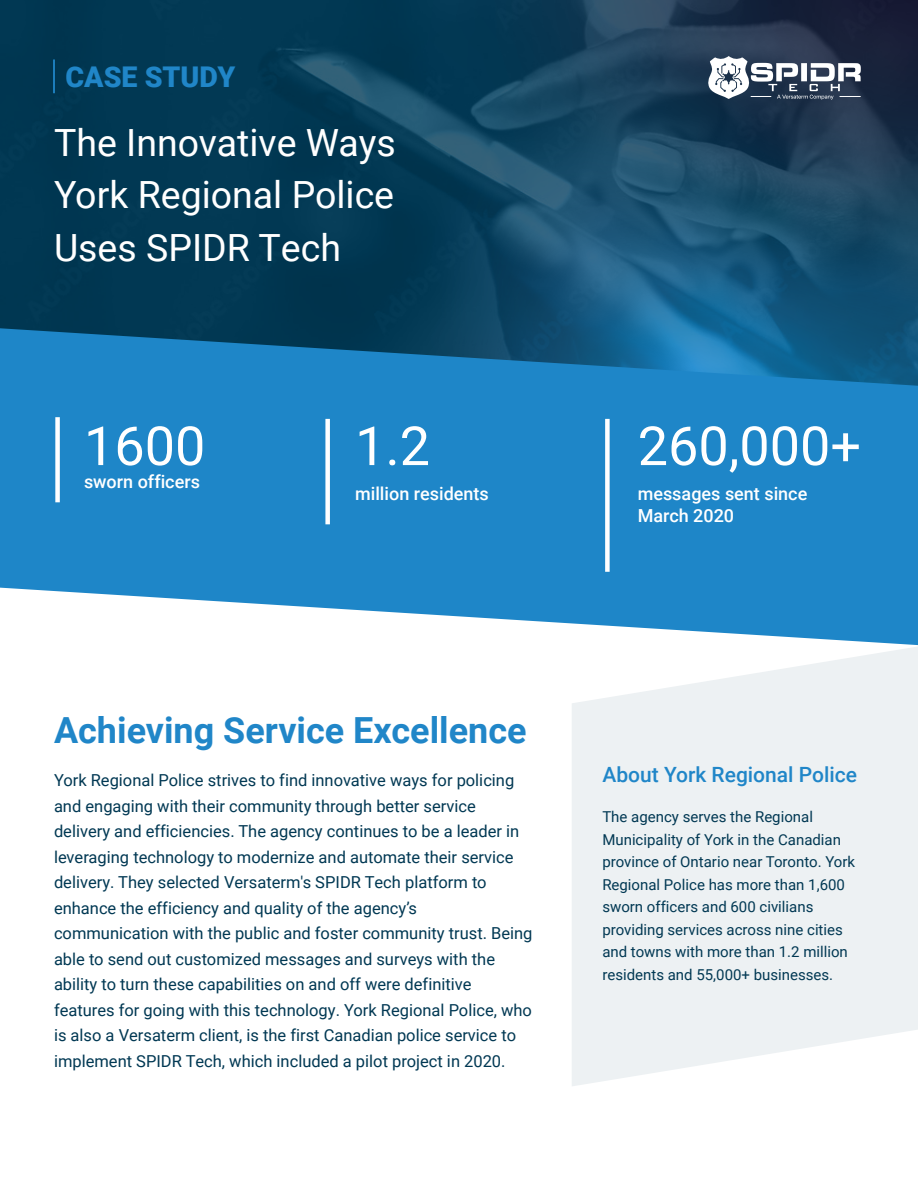
<style>
.page{position:relative;width:918px;height:1188px;background:#fff}
.page>*{position:absolute;margin:0;border:0;box-sizing:border-box;transform-origin:0 0}
.t1{font:54px "Roboto";color:#fff}
.t2{font:37.5px/52.5px "Roboto";color:#fff;text-align:justify}
.t3{font:700 36px "Roboto";color:#2086c8}
.t4{font:900 28.5px "Roboto";color:#2086c8}
.t5{font:500 21px "Roboto";color:#2086c8}
.t6{font:500 18px/22.5px "Roboto";color:#fff}
.t7{font:16.5px/25.5px "Roboto";color:#013853}
.t8{font:15px/22.5px "Roboto";color:#013853}
</style>
<div class="page">
<svg style="left:572px;top:647px;width:346px;height:439px;background:#eff2f4"></svg>
<img style="left:0;top:0;width:918px;height:328px">
<svg style="left:0;top:328px;width:918px;height:317px;background:#318cc6"></svg>
<hr style="left:53px;top:59px;width:2px;height:34px;background:#2086c8">
<div style="left:55px;top:417px;width:5px;height:85px;background:#fff"></div>
<div style="left:325px;top:419px;width:5px;height:105px;background:#fff"></div>
<div style="left:605px;top:419px;width:5px;height:153px;background:#fff"></div>
<svg style="left:707px;top:56px;width:154px;height:44px"></svg>
<h3 class="t4" style="left:66px;top:57px;width:171px">CASE STUDY</h3>
<h2 class="t2" style="left:54px;top:115px;width:343px">The Innovative Ways York Regional Police Uses SPIDR Tech</h2>
<h1 class="t1" style="left:84px;top:408px;width:123px">1600</h1>
<p class="t6" style="left:84px;top:469px;width:118px">sworn officers</p>
<h1 class="t1" style="left:355px;top:408px;width:76px">1.2</h1>
<p class="t6" style="left:355px;top:481px;width:135px">million residents</p>
<h1 class="t1" style="left:638px;top:408px;width:225px">260,000+</h1>
<p class="t6" style="left:638px;top:481px;width:171px">messages sent since<br>March 2020</p>
<h3 class="t3" style="left:54px;top:705px;width:474px">Achieving Service Excellence</h3>
<p class="t7" style="left:54px;top:767px;width:480px">York Regional Police strives to find innovative ways for policing and engaging with their community through better service delivery and efficiencies. The agency continues to be a leader in leveraging technology to modernize and automate their service delivery. They selected Versaterm's SPIDR Tech platform to enhance the efficiency and quality of the agency’s communication with the public and foster community trust. Being able to send out customized messages and surveys with the ability to turn these capabilities on and off were definitive features for going with this technology. York Regional Police, who is also a Versaterm client, is the first Canadian police service to implement SPIDR Tech, which included a pilot project in 2020.</p>
<p class="t5" style="left:602px;top:759px;width:256px">About York Regional Police</p>
<p class="t8" style="left:602px;top:805px;width:254px">The agency serves the Regional Municipality of York in the Canadian province of Ontario near Toronto. York Regional Police has more than 1,600 sworn officers and 600 civilians providing services across nine cities and towns with more than 1.2 million residents and 55,000+ businesses.</p>
</div>
